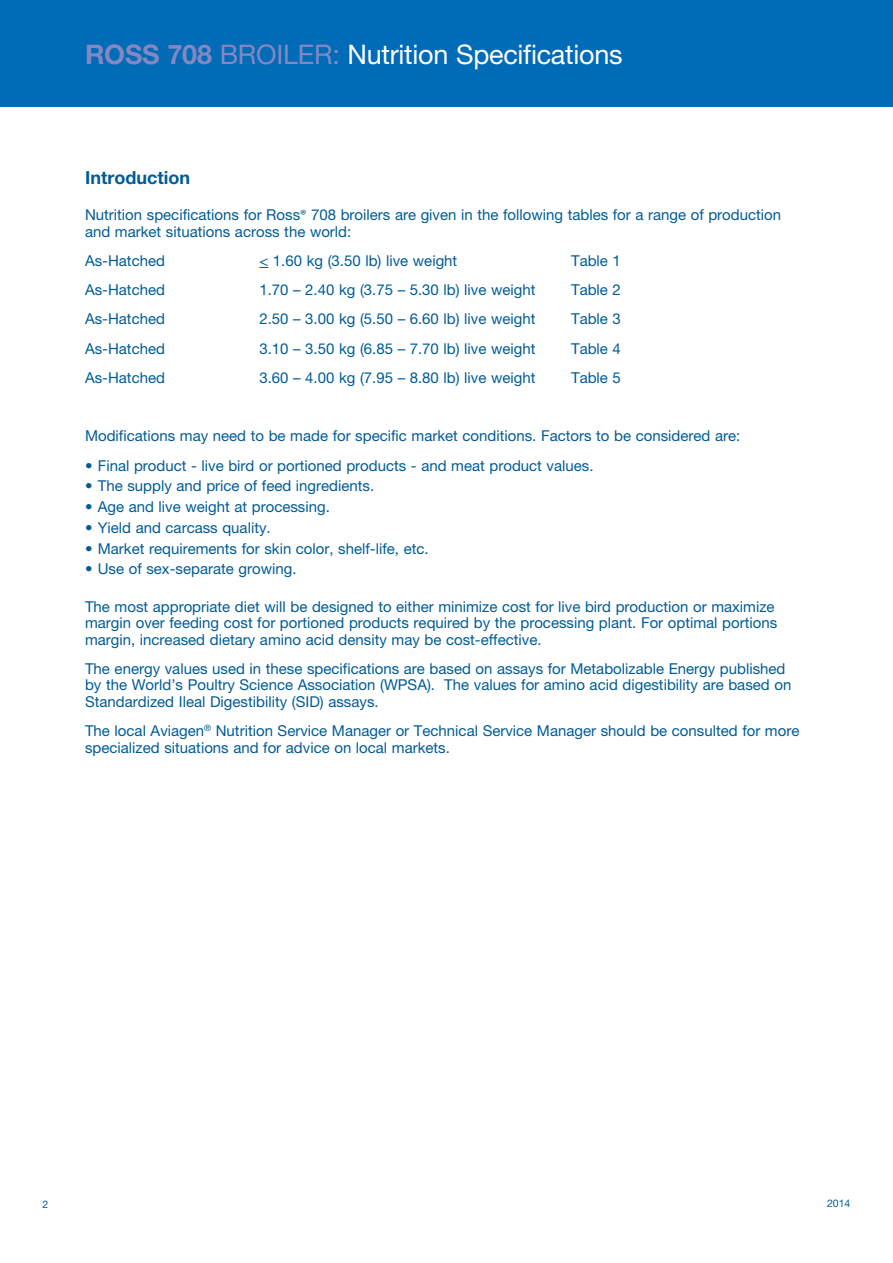
<style>
.page{position:relative;width:893px;height:1263px;background:#fff}
.page>*{position:absolute;margin:0;border:0;box-sizing:border-box;transform-origin:0 0}
.t1{font:27px "Helvetica Neue";letter-spacing:-.01em;color:#fff}
.t2{font:700 18px "Helvetica Neue";color:#005b97}
.t3{font:15px/16.5px "Helvetica Neue";color:#005b97}
.t4{font:10.5px "Helvetica Neue";color:#005b97}
.s1{font-weight:700;color:#8587c1}
.s2{color:#8587c1}
.s3{font-family:"Myriad Pro"}
</style>
<div class="page">
<div style="left:0;top:0;width:893px;height:106px;background:#006bb6"></div>
<h1 class="t1" style="left:85px;top:38px;width:539px"><span class="s1">ROSS 708</span> <span class="s2">BROILER:</span> Nutrition Specifications</h1>
<p class="t2" style="left:85px;top:167px;width:106px">Introduction</p>
<p class="t3" style="left:85px;top:206px;width:698px">Nutrition specifications for Ross<span class="s3">®</span> 708 broilers are given in the following tables for a range of production and market situations across the world:</p>
<p class="t3" style="left:85px;top:252px;width:82px">As-Hatched</p>
<p class="t3" style="left:259px;top:252px;width:199px">&lt; 1.60 kg (3.50 lb) live weight</p>
<p class="t3" style="left:571px;top:252px;width:51px">Table 1</p>
<p class="t3" style="left:85px;top:281px;width:82px">As-Hatched</p>
<p class="t3" style="left:259px;top:281px;width:278px">1.70 – 2.40 kg (3.75 – 5.30 lb) live weight</p>
<p class="t3" style="left:571px;top:281px;width:51px">Table 2</p>
<p class="t3" style="left:85px;top:311px;width:82px">As-Hatched</p>
<p class="t3" style="left:259px;top:311px;width:278px">2.50 – 3.00 kg (5.50 – 6.60 lb) live weight</p>
<p class="t3" style="left:571px;top:311px;width:51px">Table 3</p>
<p class="t3" style="left:85px;top:340px;width:82px">As-Hatched</p>
<p class="t3" style="left:259px;top:340px;width:278px">3.10 – 3.50 kg (6.85 – 7.70 lb) live weight</p>
<p class="t3" style="left:571px;top:340px;width:51px">Table 4</p>
<p class="t3" style="left:85px;top:369px;width:82px">As-Hatched</p>
<p class="t3" style="left:259px;top:369px;width:278px">3.60 – 4.00 kg (7.95 – 8.80 lb) live weight</p>
<p class="t3" style="left:571px;top:369px;width:51px">Table 5</p>
<p class="t3" style="left:85px;top:428px;width:657px">Modifications may need to be made for specific market conditions. Factors to be considered are:</p>
<p class="t3" style="left:85px;top:457px;width:510px">• Final product - live bird or portioned products - and meat product values.</p>
<p class="t3" style="left:85px;top:478px;width:291px">• The supply and price of feed ingredients.</p>
<p class="t3" style="left:85px;top:498px;width:246px">• Age and live weight at processing.</p>
<p class="t3" style="left:85px;top:519px;width:187px">• Yield and carcass quality.</p>
<p class="t3" style="left:85px;top:540px;width:345px">• Market requirements for skin color, shelf-life, etc.</p>
<p class="t3" style="left:85px;top:561px;width:213px">• Use of sex-separate growing.</p>
<p class="t3" style="left:85px;top:598px;width:694px">The most appropriate diet will be designed to either minimize cost for live bird production or maximize margin over feeding cost for portioned products required by the processing plant. For optimal portions margin, increased dietary amino acid density may be cost-effective.</p>
<p class="t3" style="left:85px;top:660px;width:708px">The energy values used in these specifications are based on assays for Metabolizable Energy published by the World’s Poultry Science Association (WPSA). The values for amino acid digestibility are based on<br>Standardized Ileal Digestibility (SID) assays.</p>
<p class="t3" style="left:85px;top:722px;width:716px">The local Aviagen<sup>®</sup> Nutrition Service Manager or Technical Service Manager should be consulted for more specialized situations and for advice on local markets.</p>
<p class="t4" style="left:43px;top:1197px;width:7px">2</p>
<p class="t4" style="left:827px;top:1197px;width:25px">2014</p>
</div>
